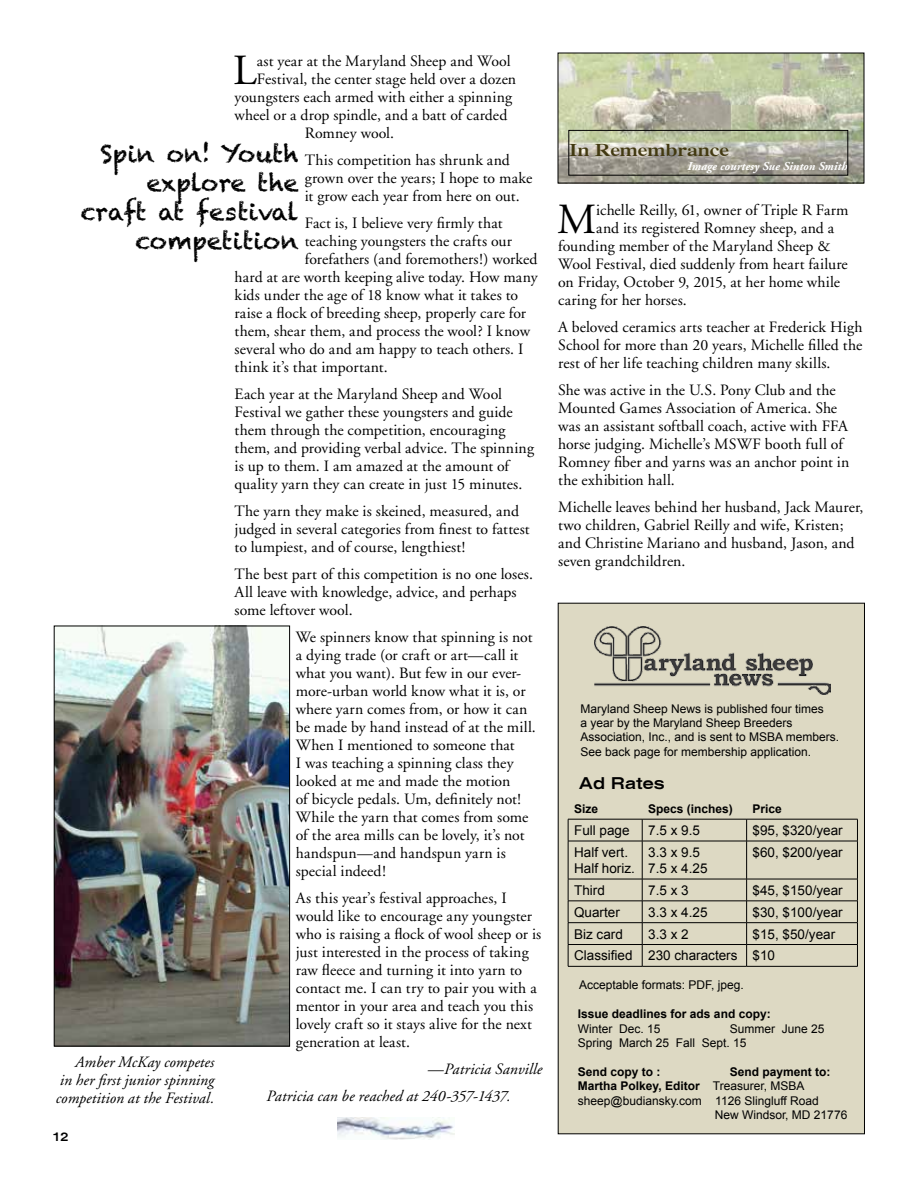
<style>
.page{position:relative;width:918px;height:1188px;background:#fff}
.page>*{position:absolute;margin:0;border:0;box-sizing:border-box;transform-origin:0 0}
.t1{font:42.9px "Adobe Garamond";color:#000}
.t2{font:24px/28.8px "Chalkduster";color:#000;text-align:right}
.t3{font:700 18px "Xerox Serif Wide FC";color:#423911}
.t4{font:700 16.5px "Xerox Sans Serif Wide FC";color:#000}
.t5{font:15.75px/18px "Adobe Garamond";letter-spacing:.005em;color:#000}
.t6{font:italic 15.75px/18px "Adobe Garamond";letter-spacing:.005em;color:#000}
.t7{font:13.5px/16.2px "Arial";color:#000}
.t8{font:12px/14.4px "Arial";color:#000}
.t9{font:700 12px "Arial";color:#000}
.t10{font:italic 700 12px "Adobe Garamond";color:#fff}
.t11{font:700 12px "Xerox Sans Serif Wide FC";color:#000}
.s1{font-weight:400}
</style>
<div class="page">
<div style="left:558px;top:603px;width:306px;height:531px;background:#ddd9c3"></div>
<div style="left:558px;top:603px;width:307px;height:531px;border:1px solid #000"></div>
<hr style="left:568px;top:819px;width:74px;height:1px;background:#000">
<svg style="left:568px;top:819px;width:1px;height:22px"></svg>
<hr style="left:642px;top:819px;width:105px;height:1px;background:#000">
<svg style="left:642px;top:819px;width:1px;height:22px"></svg>
<hr style="left:747px;top:819px;width:111px;height:1px;background:#000">
<svg style="left:746px;top:819px;width:1px;height:22px"></svg>
<svg style="left:857px;top:819px;width:1px;height:22px"></svg>
<hr style="left:568px;top:841px;width:74px;height:1px;background:#000">
<hr style="left:568px;top:841px;width:1px;height:38px;background:#000">
<hr style="left:642px;top:841px;width:105px;height:1px;background:#000">
<hr style="left:642px;top:841px;width:1px;height:38px;background:#000">
<hr style="left:747px;top:841px;width:111px;height:1px;background:#000">
<hr style="left:746px;top:841px;width:1px;height:38px;background:#000">
<hr style="left:857px;top:841px;width:1px;height:38px;background:#000">
<hr style="left:568px;top:879px;width:74px;height:1px;background:#000">
<hr style="left:642px;top:879px;width:105px;height:1px;background:#000">
<hr style="left:747px;top:879px;width:111px;height:1px;background:#000">
<hr style="left:568px;top:901px;width:74px;height:1px;background:#000">
<hr style="left:642px;top:901px;width:105px;height:1px;background:#000">
<hr style="left:747px;top:901px;width:111px;height:1px;background:#000">
<hr style="left:568px;top:922px;width:74px;height:1px;background:#000">
<hr style="left:642px;top:922px;width:105px;height:1px;background:#000">
<hr style="left:747px;top:922px;width:111px;height:1px;background:#000">
<hr style="left:568px;top:944px;width:74px;height:1px;background:#000">
<svg style="left:568px;top:879px;width:1px;height:87px"></svg>
<hr style="left:642px;top:944px;width:105px;height:1px;background:#000">
<svg style="left:642px;top:879px;width:1px;height:87px"></svg>
<hr style="left:747px;top:944px;width:111px;height:1px;background:#000">
<svg style="left:746px;top:879px;width:1px;height:87px"></svg>
<svg style="left:857px;top:879px;width:1px;height:87px"></svg>
<hr style="left:568px;top:966px;width:74px;height:1px;background:#000">
<hr style="left:642px;top:966px;width:105px;height:1px;background:#000">
<hr style="left:747px;top:966px;width:111px;height:1px;background:#000">
<img style="left:595px;top:626px;width:236px;height:69px">
<img style="left:560px;top:55px;width:302px;height:126px">
<div style="left:569px;top:130px;width:279px;height:45px;border:1px solid #000"></div>
<img style="left:56px;top:628px;width:232px;height:416px">
<div style="left:54px;top:626px;width:236px;height:420px;border:1px solid #000"></div>
<img style="left:338px;top:1118px;width:116px;height:22px">
<h1 class="t1" style="left:233px;top:47px;width:25px">L</h1>
<p class="t5" style="left:257px;top:52px;width:255px">ast year at the Maryland Sheep and Wool</p>
<p class="t5" style="left:257px;top:70px;width:261px">Festival, the center stage held over a dozen</p>
<p class="t5" style="left:235px;top:88px;width:279px">youngsters each armed with either a spinning</p>
<p class="t5" style="left:235px;top:106px;width:274px">wheel or a drop spindle, and a batt of carded</p>
<p class="t5" style="left:305px;top:124px;width:91px">Romney wool.</p>
<p class="t5" style="left:305px;top:151px;width:229px">This competition has shrunk and grown over the years; I hope to make it grow each year from here on out.</p>
<p class="t5" style="left:305px;top:214px;width:199px">Fact is, I believe very firmly that</p>
<p class="t5" style="left:305px;top:232px;width:209px">teaching youngsters the crafts our</p>
<p class="t5" style="left:305px;top:250px;width:234px">forefathers (and foremothers!) worked</p>
<p class="t5" style="left:235px;top:268px;width:305px">hard at are worth keeping alive today. How many</p>
<p class="t5" style="left:235px;top:286px;width:285px">kids under the age of 18 know what it takes to</p>
<p class="t5" style="left:235px;top:304px;width:293px">raise a flock of breeding sheep, properly care for</p>
<p class="t5" style="left:235px;top:322px;width:297px">them, shear them, and process the wool? I know</p>
<p class="t5" style="left:235px;top:340px;width:290px">several who do and am happy to teach others. I</p>
<p class="t5" style="left:235px;top:358px;width:155px">think it’s that important.</p>
<p class="t5" style="left:235px;top:385px;width:301px">Each year at the Maryland Sheep and Wool Festival we gather these youngsters and guide them through the competition, encouraging them, and providing verbal advice. The spinning is up to them. I am amazed at the amount of quality yarn they can create in just 15 minutes.</p>
<p class="t5" style="left:235px;top:502px;width:297px">The yarn they make is skeined, measured, and judged in several categories from finest to fattest to lumpiest, and of course, lengthiest!</p>
<p class="t5" style="left:235px;top:565px;width:300px">The best part of this competition is no one loses.<br>All leave with knowledge, advice, and perhaps some leftover wool.</p>
<p class="t5" style="left:296px;top:628px;width:242px">We spinners know that spinning is not a dying trade (or craft or art—call it what you want). But few in our ever&shy;more-urban world know what it is, or where yarn comes from, or how it can be made by hand instead of at the mill.<br>When I mentioned to someone that<br>I was teaching a spinning class they looked at me and made the motion<br>of bicycle pedals. Um, definitely not!<br>While the yarn that comes from some of the area mills can be lovely, it’s not handspun—and handspun yarn is special indeed!</p>
<p class="t5" style="left:296px;top:889px;width:247px">As this year’s festival approaches, I would like to encourage any youngster who is raising a flock of wool sheep or is just interested in the process of taking raw fleece and turning it into yarn to contact me. I can try to pair you with a mentor in your area and teach you this lovely craft so it stays alive for the next generation at least.</p>
<p class="t6" style="left:266px;top:1056px;width:278px;line-height:27px;text-indent:161px">—Patricia Sanville<br>Patricia can be reached at 240-357-1437.</p>
<h2 class="t2" style="left:81px;top:140px;width:219px">Spin on! Youth explore the craft at festival competition</h2>
<p class="t6" style="left:56px;top:1054px;width:160px;text-align:justify;text-indent:19px">Amber McKay competes in her first junior spinning competition at the Festival.</p>
<p class="t11" style="left:52px;top:1130px;width:18px">12</p>
<p class="t3" style="left:569px;top:139px;width:162px">In Remembrance</p>
<p class="t10" style="left:688px;top:160px;width:162px">Image courtesy Sue Sinton Smith</p>
<h1 class="t1" style="left:557px;top:196px;width:41px">M</h1>
<p class="t5" style="left:596px;top:201px;width:254px">ichelle Reilly, 61, owner of Triple R Farm</p>
<p class="t5" style="left:596px;top:219px;width:240px">and its registered Romney sheep, and a</p>
<p class="t5" style="left:558px;top:237px;width:274px">founding member of the Maryland Sheep &amp;</p>
<p class="t5" style="left:558px;top:255px;width:291px">Wool Festival, died suddenly from heart failure</p>
<p class="t5" style="left:558px;top:273px;width:283px">on Friday, October 9, 2015, at her home while</p>
<p class="t5" style="left:558px;top:291px;width:130px">caring for her horses.</p>
<p class="t5" style="left:558px;top:318px;width:306px;text-align:justify">A beloved ceramics arts teacher at Frederick High School for more than 20 years, Michelle filled the rest of her life teaching children many skills.</p>
<p class="t5" style="left:558px;top:381px;width:293px">She was active in the U.S. Pony Club and the Mounted Games Association of America. She was an assistant softball coach, active with FFA horse judging. Michelle’s MSWF booth full of Romney fiber and yarns was an anchor point in the exhibition hall.</p>
<p class="t5" style="left:558px;top:498px;width:307px">Michelle leaves behind her husband, Jack Maurer, two children, Gabriel Reilly and wife, Kristen; and Christine Mariano and husband, Jason, and seven grandchildren.</p>
<p class="t8" style="left:580px;top:701px;width:260px">Maryland Sheep News is published four times<br>a year by the Maryland Sheep Breeders Association, Inc., and is sent to MSBA members.<br>See back page for membership application.</p>
<p class="t4" style="left:579px;top:773px;width:87px">Ad Rates</p>
<p class="t9" style="left:574px;top:801px;width:26px">Size</p>
<p class="t9" style="left:648px;top:801px;width:86px">Specs (inches)</p>
<p class="t9" style="left:753px;top:801px;width:31px">Price</p>
<p class="t7" style="left:574px;top:822px;width:57px">Full page</p>
<p class="t7" style="left:648px;top:822px;width:53px">7.5 x 9.5</p>
<p class="t7" style="left:753px;top:822px;width:92px">$95, $320/year</p>
<p class="t7" style="left:574px;top:844px;width:62px">Half vert.<br>Half horiz.</p>
<p class="t7" style="left:648px;top:844px;width:61px">3.3 x 9.5<br>7.5 x 4.25</p>
<p class="t7" style="left:753px;top:844px;width:92px">$60, $200/year</p>
<p class="t7" style="left:574px;top:882px;width:32px">Third</p>
<p class="t7" style="left:648px;top:882px;width:42px">7.5 x 3</p>
<p class="t7" style="left:753px;top:882px;width:92px">$45, $150/year</p>
<p class="t7" style="left:574px;top:904px;width:47px">Quarter</p>
<p class="t7" style="left:648px;top:904px;width:61px">3.3 x 4.25</p>
<p class="t7" style="left:753px;top:904px;width:92px">$30, $100/year</p>
<p class="t7" style="left:574px;top:926px;width:50px">Biz card</p>
<p class="t7" style="left:648px;top:926px;width:42px">3.3 x 2</p>
<p class="t7" style="left:574px;top:923px;width:263px;line-height:21.9px;text-indent:178px">$15, $50/year<br>Classified 230 characters $10</p>
<p class="t8" style="left:579px;top:978px;width:166px">Acceptable formats: PDF, jpeg.</p>
<p class="t9" style="left:578px;top:1006px;width:194px">Issue deadlines for ads and copy:</p>
<p class="t8" style="left:578px;top:1021px;width:84px">Winter Dec. 15</p>
<p class="t8" style="left:578px;top:1021px;width:248px;text-indent:152px">Summer June 25<br>Spring March 25 Fall Sept. 15</p>
<p class="t9" style="left:578px;top:1064px;width:84px">Send copy to :</p>
<p class="t9" style="left:730px;top:1064px;width:102px">Send payment to:</p>
<p class="t9" style="left:578px;top:1078px;width:228px">Martha Polkey, Editor <span class="s1">Treasurer, MSBA</span></p>
<p class="t8" style="left:578px;top:1093px;width:242px">sheep@budiansky.com 1126 Slingluff Road</p>
<p class="t8" style="left:715px;top:1108px;width:134px">New Windsor, MD 21776</p>
</div>
